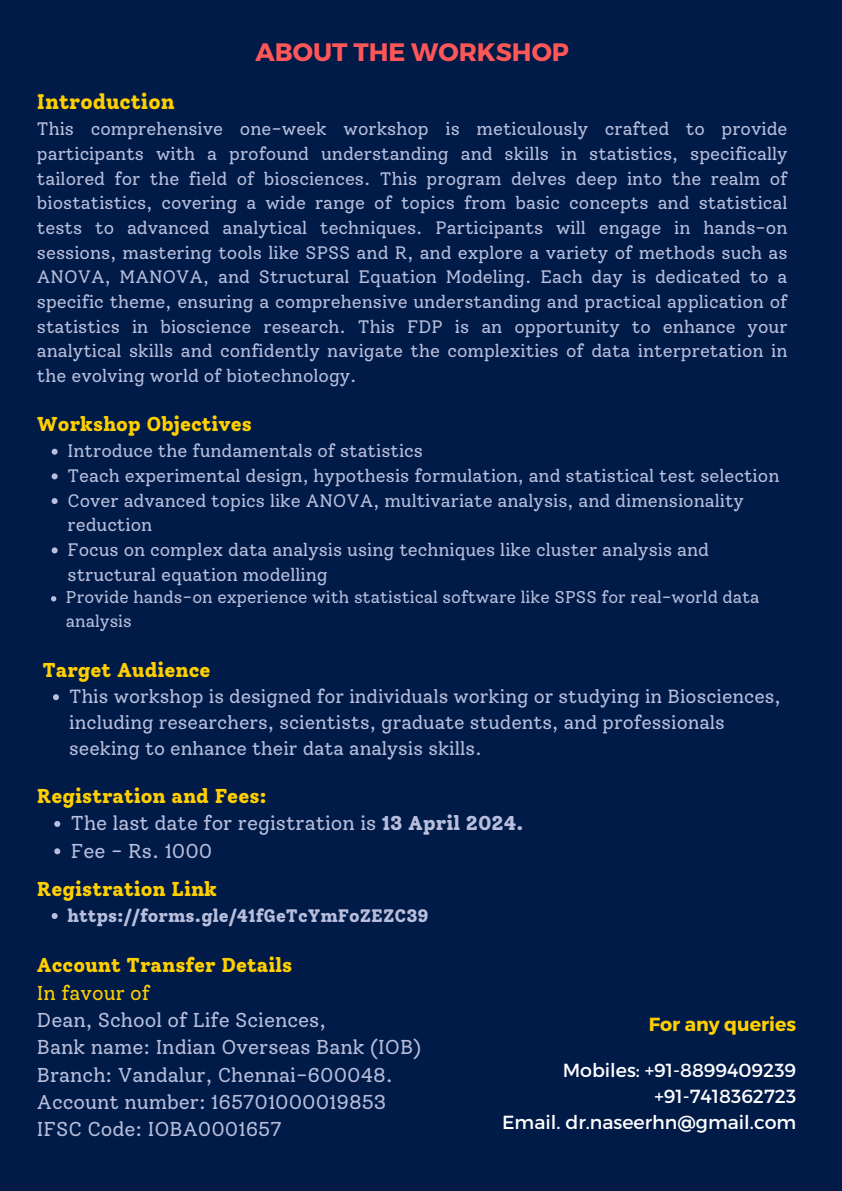
<style>
.page{position:relative;width:842px;height:1191px;background:#fff}
.page>*{position:absolute;margin:0;border:0;box-sizing:border-box;transform-origin:0 0}
.t1{font:700 25.2px "Montserrat";color:#ff5757}
.t2{font:800 21px "Solway";color:#ffcf00}
.t3{font:20px/27.3px "Solway";color:#b8bedb}
.t4{font:800 20px "Solway";color:#ffcf00}
.t5{font:19px/26px "Solway";color:#b8bedb}
.t6{font:18.9px/26.2px "Montserrat";color:#fff;text-align:right}
.t7{font:700 18.9px "Montserrat";color:#ffcf00}
.t8{font:18px/24.7px "Solway";color:#b8bedb}
.t9{font:800 18px "Solway";color:#b8bedb}
.t10{font:17px/23.3px "Solway";color:#b8bedb}
.s1{font-weight:800}
.s2{font-weight:800;color:#ffcf00}
.s3{color:#ffcf00}
</style>
<div class="page">
<div style="left:0;top:0;width:842px;height:1190px;background:#001b48"></div>
<svg style="left:52px;top:448px;width:6px;height:6px"></svg>
<svg style="left:52px;top:473px;width:6px;height:6px"></svg>
<svg style="left:52px;top:498px;width:6px;height:6px"></svg>
<svg style="left:52px;top:547px;width:6px;height:6px"></svg>
<svg style="left:51px;top:596px;width:5px;height:5px"></svg>
<svg style="left:53px;top:694px;width:6px;height:6px"></svg>
<svg style="left:54px;top:821px;width:6px;height:5px"></svg>
<svg style="left:54px;top:848px;width:6px;height:6px"></svg>
<svg style="left:52px;top:913px;width:6px;height:5px"></svg>
<h1 class="t1" style="left:255px;top:36px;width:315px">ABOUT THE WORKSHOP</h1>
<h3 class="t2" style="left:37px;top:89px;width:139px">Introduction</h3>
<h3 class="t8" style="left:37px;top:116px;width:752px;text-align:justify">This comprehensive one-week workshop is meticulously crafted to provide participants with a profound understanding and skills in statistics, specifically tailored for the field of biosciences. This program delves deep into the realm of biostatistics, covering a wide range of topics from basic concepts and statistical tests to advanced analytical techniques. Participants will engage in hands-on sessions, mastering tools like SPSS and R, and explore a variety of methods such as ANOVA, MANOVA, and Structural Equation Modeling. Each day is dedicated to a specific theme, ensuring a comprehensive understanding and practical application of statistics in bioscience research. This FDP is an opportunity to enhance your analytical skills and confidently navigate the complexities of data interpretation in the evolving world of biotechnology.</h3>
<h2 class="t4" style="left:37px;top:412px;width:217px">Workshop Objectives</h2>
<p class="t8" style="left:68px;top:438px;width:357px">Introduce the fundamentals of statistics</p>
<p class="t8" style="left:68px;top:463px;width:713px">Teach experimental design, hypothesis formulation, and statistical test selection</p>
<p class="t8" style="left:68px;top:488px;width:678px">Cover advanced topics like ANOVA, multivariate analysis, and dimensionality reduction</p>
<p class="t8" style="left:68px;top:537px;width:643px">Focus on complex data analysis using techniques like cluster analysis and structural equation modelling</p>
<p class="t10" style="left:66px;top:585px;width:695px">Provide hands-on experience with statistical software like SPSS for real-world data analysis</p>
<h2 class="t4" style="left:42px;top:657px;width:170px">Target Audience</h2>
<p class="t5" style="left:69px;top:683px;width:713px">This workshop is designed for individuals working or studying in Biosciences, including researchers, scientists, graduate students, and professionals seeking to enhance their data analysis skills.</p>
<h2 class="t4" style="left:37px;top:783px;width:231px">Registration and Fees:</h2>
<p class="t3" style="left:71px;top:809px;width:454px">The last date for registration is <span class="s1">13 April 2024.</span></p>
<p class="t3" style="left:71px;top:836px;width:143px">Fee - Rs. 1000</p>
<h2 class="t4" style="left:37px;top:876px;width:182px">Registration Link</h2>
<p class="t9" style="left:68px;top:904px;width:363px">https://forms.gle/41fGeTcYmFoZEZC39</p>
<h3 class="t3" style="left:37px;top:951px;width:386px"><span class="s2">Account Transfer Details<br></span><span class="s3">In favour of<br></span>Dean, School of Life Sciences,<br>Bank name: Indian Overseas Bank (IOB)<br>Branch: Vandalur, Chennai-600048.<br>Account number: 165701000019853<br>IFSC Code: IOBA0001657</h3>
<h2 class="t7" style="left:649px;top:1011px;width:149px">For any queries</h2>
<h3 class="t6" style="left:502px;top:1055px;width:296px">Mobiles: +91-8899409239 +91-7418362723<br>Email. dr.naseerhn@gmail.com</h3>
</div>
